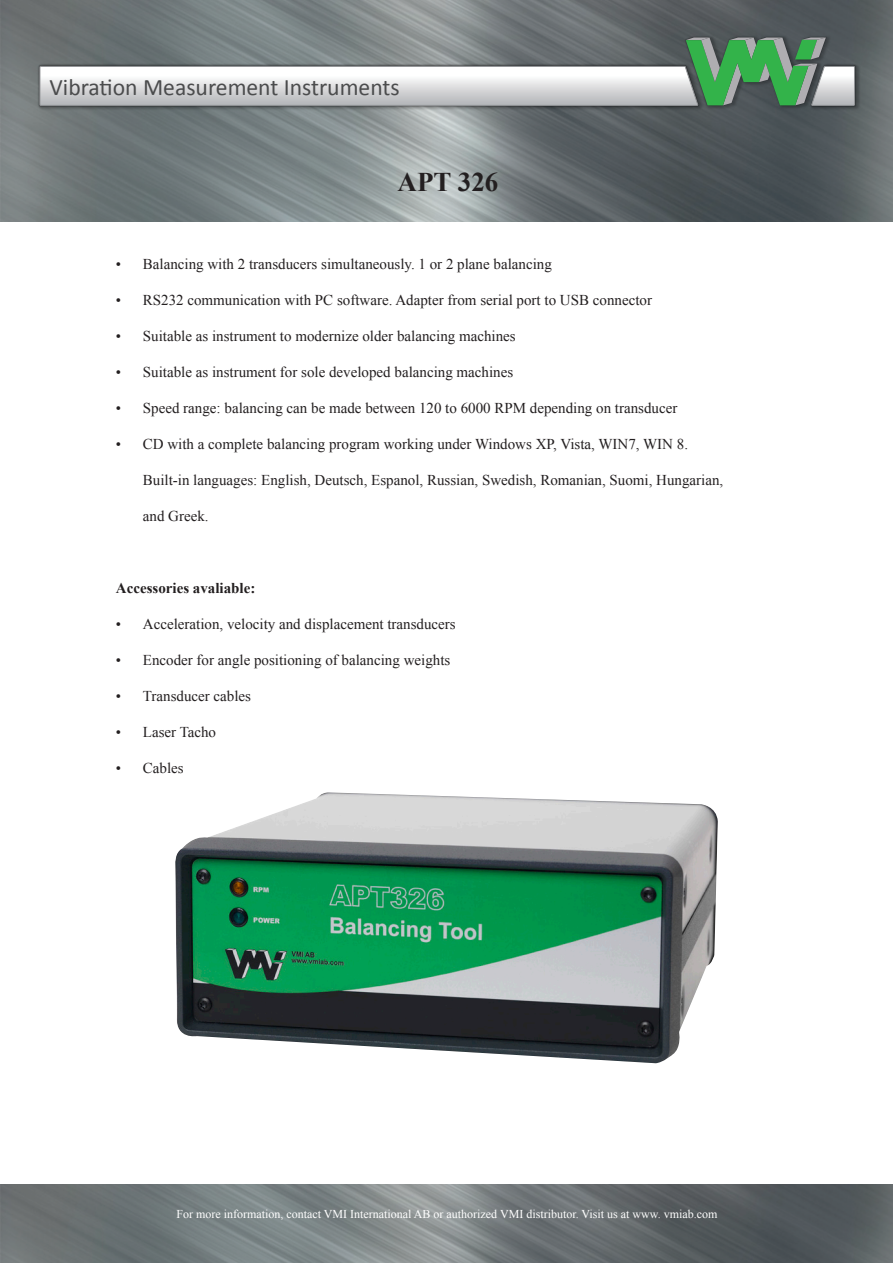
<style>
.page{position:relative;width:893px;height:1263px;background:#fff}
.page>*{position:absolute;margin:0;border:0;box-sizing:border-box;transform-origin:0 0}
.t1{font:700 27px "Times New Roman";color:#231f20}
.t2{font:23.7px "Calibri";color:#4b4c4d}
.t3{font:15px "Times New Roman";color:#231f20}
.t4{font:700 15px "Times New Roman";color:#231f20}
.t5{font:12px "Times New Roman";color:#fff}
</style>
<div class="page">
<img style="left:0;top:0;width:893px;height:221px">
<img style="left:0;top:1184px;width:893px;height:79px">
<img style="left:36px;top:35px;width:825px;height:90px">
<img style="left:37px;top:64px;width:663px;height:44px">
<img style="left:809px;top:64px;width:48px;height:44px">
<img style="left:685px;top:36px;width:142px;height:71px">
<svg style="left:39px;top:38px;width:816px;height:68px"></svg>
<img style="left:175px;top:792px;width:543px;height:271px">
<p class="t2" style="left:50px;top:72px;width:352px">Vibration Measurement Instruments</p>
<p class="t1" style="left:398px;top:162px;width:102px">APT 326</p>
<p class="t3" style="left:116px;top:253px;width:437px">• Balancing with 2 transducers simultaneously. 1 or 2 plane balancing</p>
<p class="t3" style="left:116px;top:289px;width:538px">• RS232 communication with PC software. Adapter from serial port to USB connector</p>
<p class="t3" style="left:116px;top:325px;width:401px">• Suitable as instrument to modernize older balancing machines</p>
<p class="t3" style="left:116px;top:361px;width:399px">• Suitable as instrument for sole developed balancing machines</p>
<p class="t3" style="left:116px;top:397px;width:563px">• Speed range: balancing can be made between 120 to 6000 RPM depending on transducer</p>
<p class="t3" style="left:116px;top:433px;width:574px">• CD with a complete balancing program working under Windows XP, Vista, WIN7, WIN 8.</p>
<p class="t3" style="left:143px;top:469px;width:582px">Built-in languages: English, Deutsch, Espanol, Russian, Swedish, Romanian, Suomi, Hungarian,</p>
<p class="t3" style="left:143px;top:505px;width:67px">and Greek.</p>
<p class="t4" style="left:116px;top:577px;width:141px">Accessories avaliable:</p>
<p class="t3" style="left:116px;top:613px;width:341px">• Acceleration, velocity and displacement transducers</p>
<p class="t3" style="left:116px;top:649px;width:336px">• Encoder for angle positioning of balancing weights</p>
<p class="t3" style="left:116px;top:685px;width:137px">• Transducer cables</p>
<p class="t3" style="left:116px;top:721px;width:102px">• Laser Tacho</p>
<p class="t3" style="left:116px;top:757px;width:69px">• Cables</p>
<p class="t5" style="left:177px;top:1205px;width:542px">For more information, contact VMI International AB or authorized VMI distributor. Visit us at www. vmiab.com</p>
</div>
